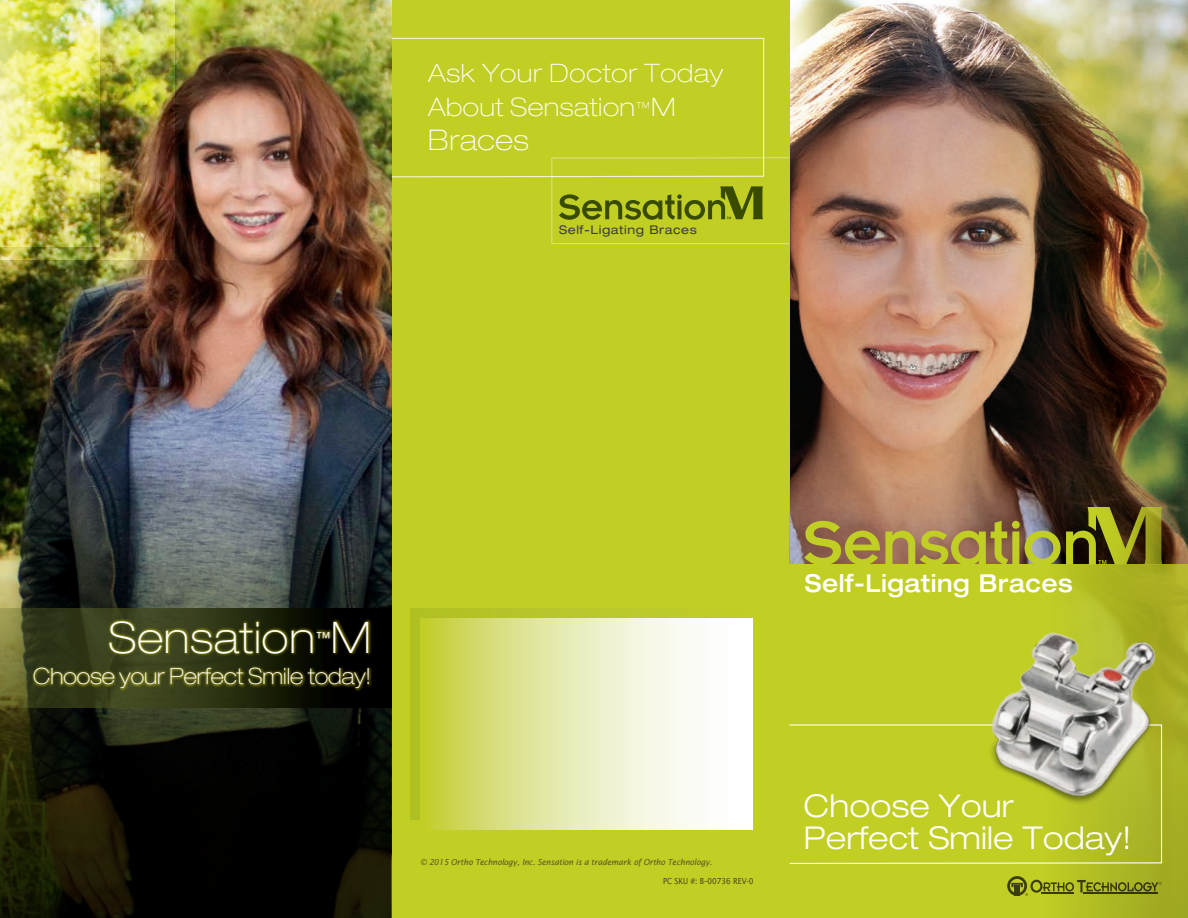
<style>
.page{position:relative;width:1188px;height:918px;background:#fff}
.page>*{position:absolute;margin:0;border:0;box-sizing:border-box;transform-origin:0 0}
.t1{font:100 expanded 43.5px "Helvetica Neue LT Std";letter-spacing:.025em;color:#fff;scale:.96 1}
.t2{font:300 expanded 31.5px/31.5px "Helvetica Neue LT Std";letter-spacing:.005em;color:#fff}
.t3{font:100 expanded 28.5px "Helvetica Neue LT Std";letter-spacing:.02em;color:#fff}
.t4{font:100 expanded 25.5px/34.2px "Helvetica Neue LT Std";letter-spacing:.03em;color:#fff}
.t5{font:500 expanded 24.75px "Helvetica Neue LT Std";letter-spacing:.025em;color:#fff;scale:.91 1}
.t6{font:100 expanded 22.5px "Helvetica Neue LT Std";color:#fff;scale:.95 1}
.t7{font:15.3px "Helvetica Neue LT Std";color:#fff;scale:.96 1}
.t8{font:expanded 12px "Helvetica Neue LT Std";letter-spacing:.05em;color:#3e3e3f}
.t9{font:italic 8.25px "Lucida Sans Std";letter-spacing:-.01em;color:#231f20;scale:.95 1}
.t10{font:8.25px "Lucida Sans Std";letter-spacing:-.01em;color:#231f20;scale:.9 1}
.s1{font-size:15.3px}
</style>
<div class="page">
<div style="left:369px;top:0;width:423px;height:918px;background:#c1ce23"></div>
<img style="left:0;top:0;width:392px;height:431px">
<svg style="left:0;top:431px;width:392px;height:487px;background:#252a26"></svg>
<svg style="left:0;top:608px;width:392px;height:99px;background:#2f3316"></svg>
<div style="left:31px;top:619px;width:341px;height:73px;background:#fff101;opacity:.45"></div>
<img style="left:791px;top:0;width:397px;height:468px">
<svg style="left:789px;top:468px;width:399px;height:96px;background:#795c43"></svg>
<div style="left:410px;top:608px;width:333px;height:212px;background:#b3c326"></div>
<svg style="left:420px;top:618px;width:332px;height:212px;background:#e7ebb3"></svg>
<svg style="left:390px;top:37px;width:375px;height:141px"></svg>
<div style="left:789px;top:564px;width:399px;height:354px;background:linear-gradient(to right,#c9d823,#acb423)"></div>
<svg style="left:804px;top:507px;width:358px;height:58px;background:#907f3b"></svg>
<svg style="left:1007px;top:876px;width:155px;height:20px;background:#8c941a"></svg>
<svg style="left:789px;top:724px;width:374px;height:141px;background:#bfcc27"></svg>
<img style="left:984px;top:623px;width:185px;height:193px">
<svg style="left:559px;top:186px;width:204px;height:34px"></svg>
<img style="left:0;top:0;width:175px;height:259px">
<img style="left:0;top:0;width:108px;height:246px">
<h3 class="t4" style="left:428px;top:55px;width:296px">Ask Your Doctor Today<br>About Sensation<span class="s1">™</span>M</h3>
<h3 class="t3" style="left:428px;top:123px;width:102px">Braces</h3>
<h3 class="t8" style="left:559px;top:222px;width:139px">Self-Ligating Braces</h3>
<h1 class="t1" style="left:109px;top:612px;width:275px">Sensation M</h1>
<h3 class="t7" style="left:316px;top:629px;width:17px">™</h3>
<h3 class="t6" style="left:33px;top:663px;width:357px">Choose your Perfect Smile today!</h3>
<h3 class="t5" style="left:805px;top:567px;width:296px">Self-Ligating Braces</h3>
<p class="t9" style="left:420px;top:857px;width:309px">© 2015 Ortho Technology, Inc. Sensation is a trademark of Ortho Technology.</p>
<p class="t10" style="left:663px;top:877px;width:102px">PC SKU #: B–00736 REV-0</p>
<h2 class="t2" style="left:804px;top:790px;width:329px">Choose Your<br>Perfect Smile Today!</h2>
</div>
